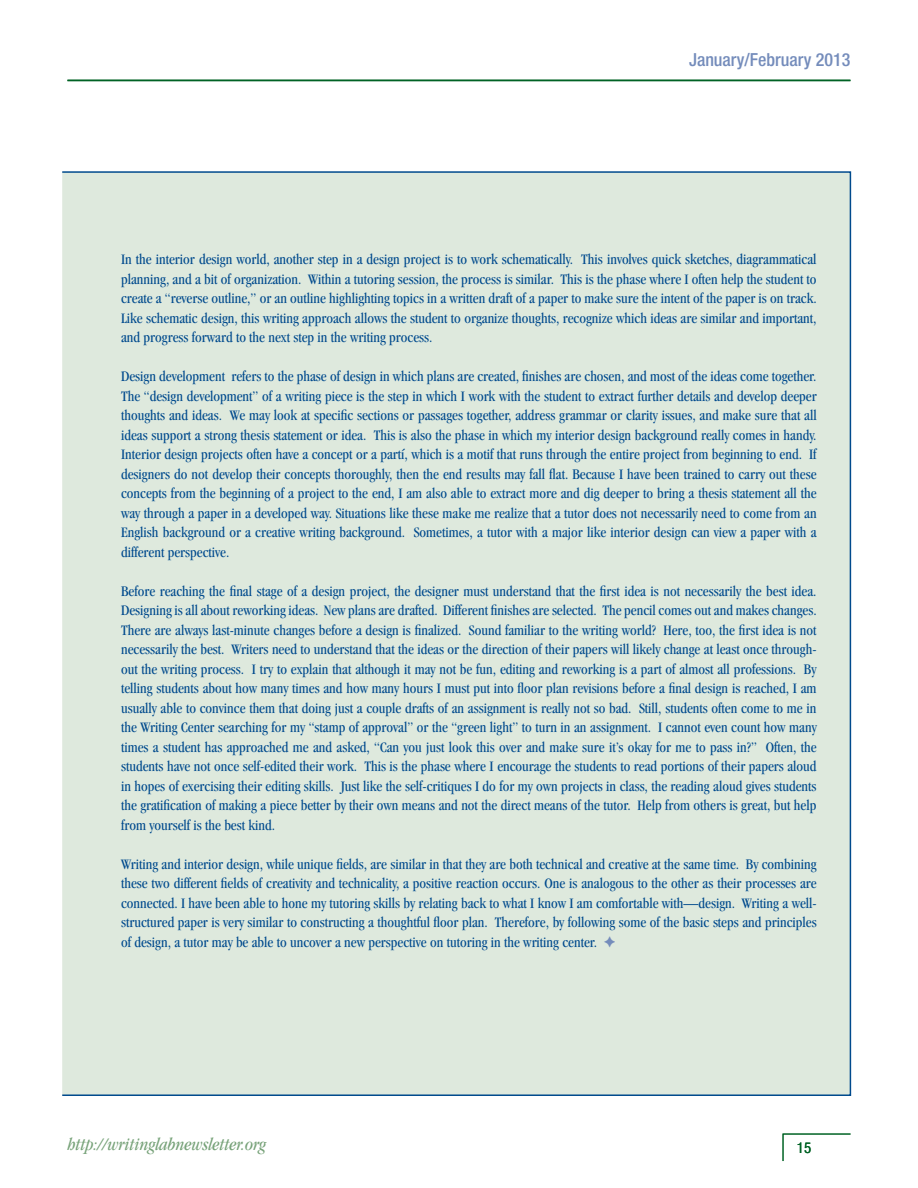
<style>
.page{position:relative;width:918px;height:1188px;background:#fff}
.page>*{position:absolute;margin:0;border:0;box-sizing:border-box;transform-origin:0 0}
.t1{font:italic condensed 18px "Garamond";color:#77a279}
.t2{font:500 condensed 18px "Helvetica Neue";color:#748cbb}
.t3{font:condensed 15px/19.5px "Garamond";color:#004a8d;text-align:justify}
.t4{font:condensed 15px "Helvetica Neue";color:#006224}
</style>
<div class="page">
<div style="left:61px;top:171px;width:790px;height:925px;background:#dee9dd;border:2px solid #004a8d"></div>
<hr style="left:67px;top:80px;width:783px;height:1px;background:#006224">
<svg style="left:782px;top:1133px;width:69px;height:28px"></svg>
<p class="t2" style="left:689px;top:49px;width:163px">January/February 2013</p>
<p class="t3" style="left:121px;top:250px;width:697px">In the interior design world, another step in a design project is to work schematically. This involves quick sketches, diagrammatical planning, and a bit of organization. Within a tutoring session, the process is similar. This is the phase where I often help the student to create a “reverse outline,” or an outline highlighting topics in a written draft of a paper to make sure the intent of the paper is on track.<br>Like schematic design, this writing approach allows the student to organize thoughts, recognize which ideas are similar and important, and progress forward to the next step in the writing process.</p>
<p class="t3" style="left:121px;top:367px;width:697px">Design development refers to the phase of design in which plans are created, finishes are chosen, and most of the ideas come together.<br>The “design development” of a writing piece is the step in which I work with the student to extract further details and develop deeper thoughts and ideas. We may look at specific sections or passages together, address grammar or clarity issues, and make sure that all ideas support a strong thesis statement or idea. This is also the phase in which my interior design background really comes in handy.<br>Interior design projects often have a concept or a partí, which is a motif that runs through the entire project from beginning to end. If designers do not develop their concepts thoroughly, then the end results may fall flat. Because I have been trained to carry out these concepts from the beginning of a project to the end, I am also able to extract more and dig deeper to bring a thesis statement all the way through a paper in a developed way. Situations like these make me realize that a tutor does not necessarily need to come from an English background or a creative writing background. Sometimes, a tutor with a major like interior design can view a paper with a different perspective.</p>
<p class="t3" style="left:121px;top:581px;width:697px">Before reaching the final stage of a design project, the designer must understand that the first idea is not necessarily the best idea.<br>Designing is all about reworking ideas. New plans are drafted. Different finishes are selected. The pencil comes out and makes changes.<br>There are always last-minute changes before a design is finalized. Sound familiar to the writing world? Here, too, the first idea is not necessarily the best. Writers need to understand that the ideas or the direction of their papers will likely change at least once through&shy;out the writing process. I try to explain that although it may not be fun, editing and reworking is a part of almost all professions. By telling students about how many times and how many hours I must put into floor plan revisions before a final design is reached, I am usually able to convince them that doing just a couple drafts of an assignment is really not so bad. Still, students often come to me in the Writing Center searching for my “stamp of approval” or the “green light” to turn in an assignment. I cannot even count how many times a student has approached me and asked, “Can you just look this over and make sure it’s okay for me to pass in?” Often, the students have not once self-edited their work. This is the phase where I encourage the students to read portions of their papers aloud in hopes of exercising their editing skills. Just like the self-critiques I do for my own projects in class, the reading aloud gives students the gratification of making a piece better by their own means and not the direct means of the tutor. Help from others is great, but help from yourself is the best kind.</p>
<p class="t3" style="left:121px;top:854px;width:697px">Writing and interior design, while unique fields, are similar in that they are both technical and creative at the same time. By combining these two different fields of creativity and technicality, a positive reaction occurs. One is analogous to the other as their processes are connected. I have been able to hone my tutoring skills by relating back to what I know I am comfortable with—design. Writing a well&shy;structured paper is very similar to constructing a thoughtful floor plan. Therefore, by following some of the basic steps and principles of design, a tutor may be able to uncover a new perspective on tutoring in the writing center.</p>
<p class="t1" style="left:67px;top:1135px;width:200px">http://writinglabnewsletter.org</p>
<p class="t4" style="left:797px;top:1139px;width:16px">15</p>
</div>
